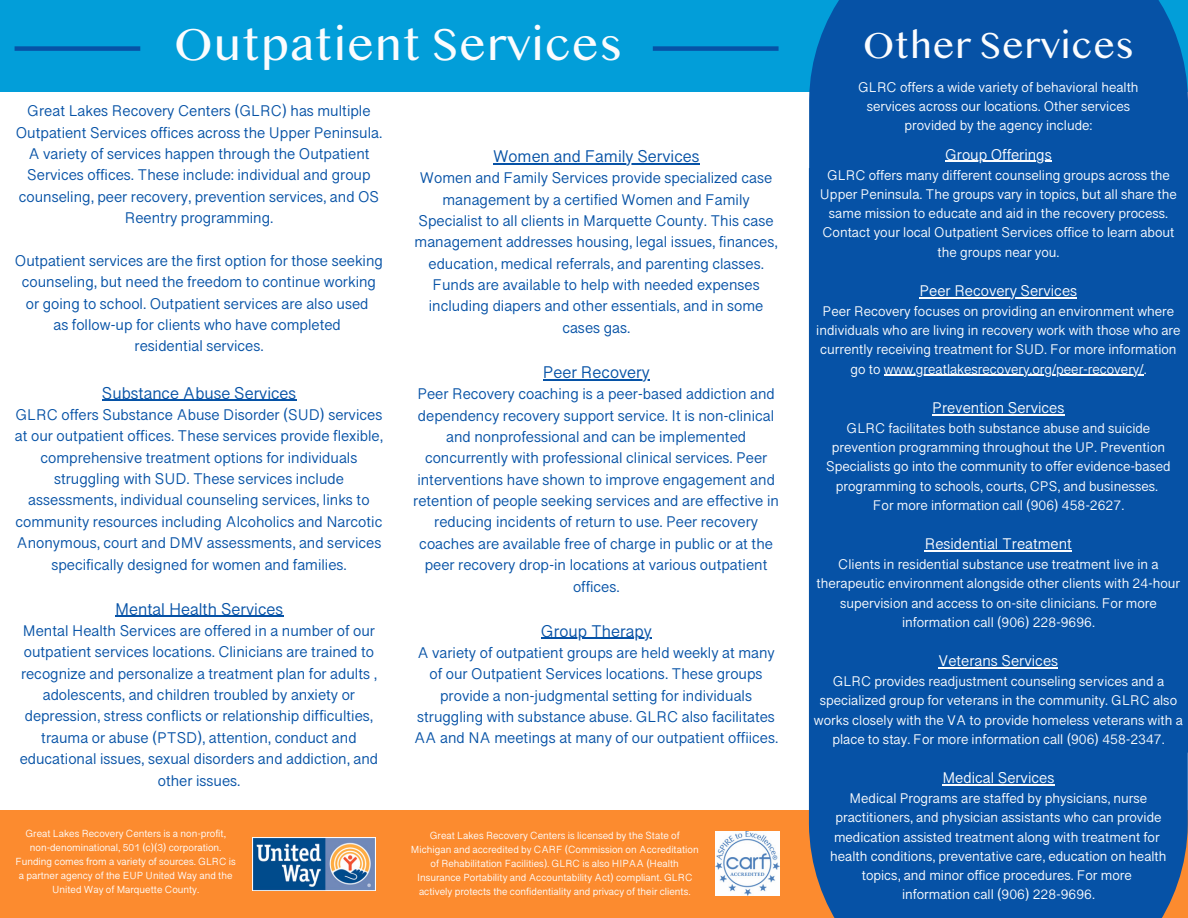
<style>
.page{position:relative;width:1188px;height:918px;background:#fff}
.page>*{position:absolute;margin:0;border:0;box-sizing:border-box;transform-origin:0 0}
.t1{font:47.25px "Myanmar MN";color:#fbfcfe}
.t2{font:38.25px "Myanmar MN";color:#fbfcfe}
.t3{font:17.25px "Myanmar Sangam MN";color:#0652a6}
.t4{font:15.75px/21.3px "Myanmar Sangam MN";color:#0652a6;text-align:center}
.t5{font:15.75px "Myanmar Sangam MN";color:#fbfcfe}
.t6{font:14.25px/19.2px "Myanmar Sangam MN";color:#fbfcfe;text-align:center}
.t7{font:10.5px/14px "Myanmar Sangam MN";color:#feffff;text-align:center}
</style>
<div class="page">
<div style="left:0;top:810px;width:1188px;height:108px;background:#fc8b2f"></div>
<div style="left:0;top:0;width:1188px;height:92px;background:#029ed9"></div>
<div style="left:809px;top:0;width:379px;height:168px;background:#0652a6"></div>
<img style="left:253px;top:838px;width:122px;height:53px">
<img style="left:716px;top:832px;width:64px;height:64px">
<div style="left:653px;top:46px;width:126px;height:5px;background:#0652a6"></div>
<div style="left:809px;top:168px;width:379px;height:750px;background:#0652a6"></div>
<hr style="left:945px;top:161px;width:107px;height:1px;background:#fbfcfe">
<hr style="left:920px;top:297px;width:157px;height:1px;background:#fbfcfe">
<hr style="left:884px;top:375px;width:260px;height:1px;background:#fbfcfe">
<hr style="left:932px;top:414px;width:133px;height:1px;background:#fbfcfe">
<hr style="left:925px;top:550px;width:147px;height:1px;background:#fbfcfe">
<hr style="left:939px;top:667px;width:119px;height:1px;background:#fbfcfe">
<hr style="left:942px;top:784px;width:113px;height:1px;background:#fbfcfe">
<div style="left:15px;top:46px;width:125px;height:5px;background:#0652a6"></div>
<hr style="left:493px;top:163px;width:207px;height:1px;background:#0652a6">
<hr style="left:543px;top:379px;width:107px;height:1px;background:#0652a6">
<hr style="left:541px;top:638px;width:111px;height:1px;background:#0652a6">
<hr style="left:102px;top:400px;width:194px;height:1px;background:#0652a6">
<hr style="left:115px;top:616px;width:168px;height:1px;background:#0652a6">
<p class="t1" style="left:174px;top:14px;width:450px">Outpatient Services</p>
<p class="t4" style="left:16px;top:100px;width:368px">Great Lakes Recovery Centers (GLRC) has multiple Outpatient Services offices across the Upper Peninsula.<br>A variety of services happen through the Outpatient Services offices. These include: individual and group counseling, peer recovery, prevention services, and OS Reentry programming.</p>
<p class="t4" style="left:15px;top:250px;width:370px">Outpatient services are the first option for those seeking counseling, but need the freedom to continue working or going to school. Outpatient services are also used</p>
<p class="t4" style="left:53px;top:314px;width:289px">as follow-up for clients who have completed</p>
<p class="t4" style="left:135px;top:335px;width:130px">residential services.</p>
<p class="t3" style="left:102px;top:383px;width:196px">Substance Abuse Services</p>
<p class="t4" style="left:15px;top:404px;width:369px">GLRC offers Substance Abuse Disorder (SUD) services at our outpatient offices. These services provide flexible, comprehensive treatment options for individuals struggling with SUD. These services include assessments, individual counseling services, links to community resources including Alcoholics and Narcotic Anonymous, court and DMV assessments, and services specifically designed for women and families.</p>
<p class="t3" style="left:115px;top:599px;width:170px">Mental Health Services</p>
<p class="t4" style="left:20px;top:620px;width:360px">Mental Health Services are offered in a number of our outpatient services locations. Clinicians are trained to recognize and personalize a treatment plan for adults , adolescents, and children troubled by anxiety or depression, stress conflicts or relationship difficulties, trauma or abuse (PTSD), attention, conduct and educational issues, sexual disorders and addiction, and other issues.</p>
<p class="t3" style="left:493px;top:146px;width:208px">Women and Family Services</p>
<p class="t4" style="left:415px;top:167px;width:365px">Women and Family Services provide specialized case management by a certified Women and Family Specialist to all clients in Marquette County. This case management addresses housing, legal issues, finances, education, medical referrals, and parenting classes.<br>Funds are available to help with needed expenses including diapers and other essentials, and in some cases gas.</p>
<p class="t3" style="left:543px;top:362px;width:108px">Peer Recovery</p>
<p class="t4" style="left:413px;top:383px;width:367px">Peer Recovery coaching is a peer-based addiction and dependency recovery support service. It is non-clinical and nonprofessional and can be implemented concurrently with professional clinical services. Peer interventions have shown to improve engagement and retention of people seeking services and are effective in reducing incidents of return to use. Peer recovery coaches are available free of charge in public or at the peer recovery drop-in locations at various outpatient offices.</p>
<p class="t3" style="left:541px;top:621px;width:112px">Group Therapy</p>
<p class="t4" style="left:414px;top:642px;width:366px">A variety of outpatient groups are held weekly at many of our Outpatient Services locations. These groups provide a non-judgmental setting for individuals struggling with substance abuse. GLRC also facilitates AA and NA meetings at many of our outpatient offiices.</p>
<p class="t7" style="left:15px;top:826px;width:222px">Great Lakes Recovery Centers is a non-profit, non-denominational, 501 (c)(3) corporation.<br>Funding comes from a variety of sources. GLRC is a partner agency of the EUP United Way and the United Way of Marquette County.</p>
<p class="t7" style="left:411px;top:828px;width:289px">Great Lakes Recovery Centers is licensed by the State of Michigan and accredited by CARF (Commission on Accreditation of Rehabilitation Facilities). GLRC is also HIPAA (Health Insurance Portability and Accountability Act) compliant. GLRC actively protects the confidentiality and privacy of their clients.</p>
<p class="t2" style="left:863px;top:21px;width:273px">Other Services</p>
<p class="t6" style="left:858px;top:78px;width:282px">GLRC offers a wide variety of behavioral health services across our locations. Other services provided by the agency include:</p>
<p class="t5" style="left:945px;top:145px;width:108px">Group Offerings</p>
<p class="t6" style="left:820px;top:165px;width:358px">GLRC offers many different counseling groups across the Upper Peninsula. The groups vary in topics, but all share the same mission to educate and aid in the recovery process.<br>Contact your local Outpatient Services office to learn about the groups near you.</p>
<p class="t5" style="left:920px;top:281px;width:159px">Peer Recovery Services</p>
<p class="t6" style="left:816px;top:302px;width:366px">Peer Recovery focuses on providing an environment where individuals who are living in recovery work with those who are currently receiving treatment for SUD. For more information go to www.greatlakesrecovery.org/peer-recovery/.</p>
<p class="t5" style="left:932px;top:398px;width:134px">Prevention Services</p>
<p class="t6" style="left:826px;top:419px;width:346px">GLRC facilitates both substance abuse and suicide prevention programming throughout the UP. Prevention Specialists go into the community to offer evidence-based programming to schools, courts, CPS, and businesses.</p>
<p class="t6" style="left:873px;top:495px;width:253px">For more information call (906) 458-2627.</p>
<p class="t5" style="left:925px;top:534px;width:149px">Residential Treatment</p>
<p class="t6" style="left:817px;top:555px;width:365px">Clients in residential substance use treatment live in a therapeutic environment alongside other clients with 24-hour supervision and access to on-site clinicians. For more information call (906) 228-9696.</p>
<p class="t5" style="left:939px;top:651px;width:121px">Veterans Services</p>
<p class="t6" style="left:814px;top:672px;width:371px">GLRC provides readjustment counseling services and a specialized group for veterans in the community. GLRC also works closely with the VA to provide homeless veterans with a place to stay. For more information call (906) 458-2347.</p>
<p class="t5" style="left:942px;top:768px;width:114px">Medical Services</p>
<p class="t6" style="left:834px;top:789px;width:329px">Medical Programs are staffed by physicians, nurse practitioners, and physician assistants who can provide medication assisted treatment along with treatment for</p>
<p class="t6" style="left:830px;top:846px;width:338px">health conditions, preventative care, education on health topics, and minor office procedures. For more</p>
<p class="t6" style="left:902px;top:884px;width:194px">information call (906) 228-9696.</p>
</div>
